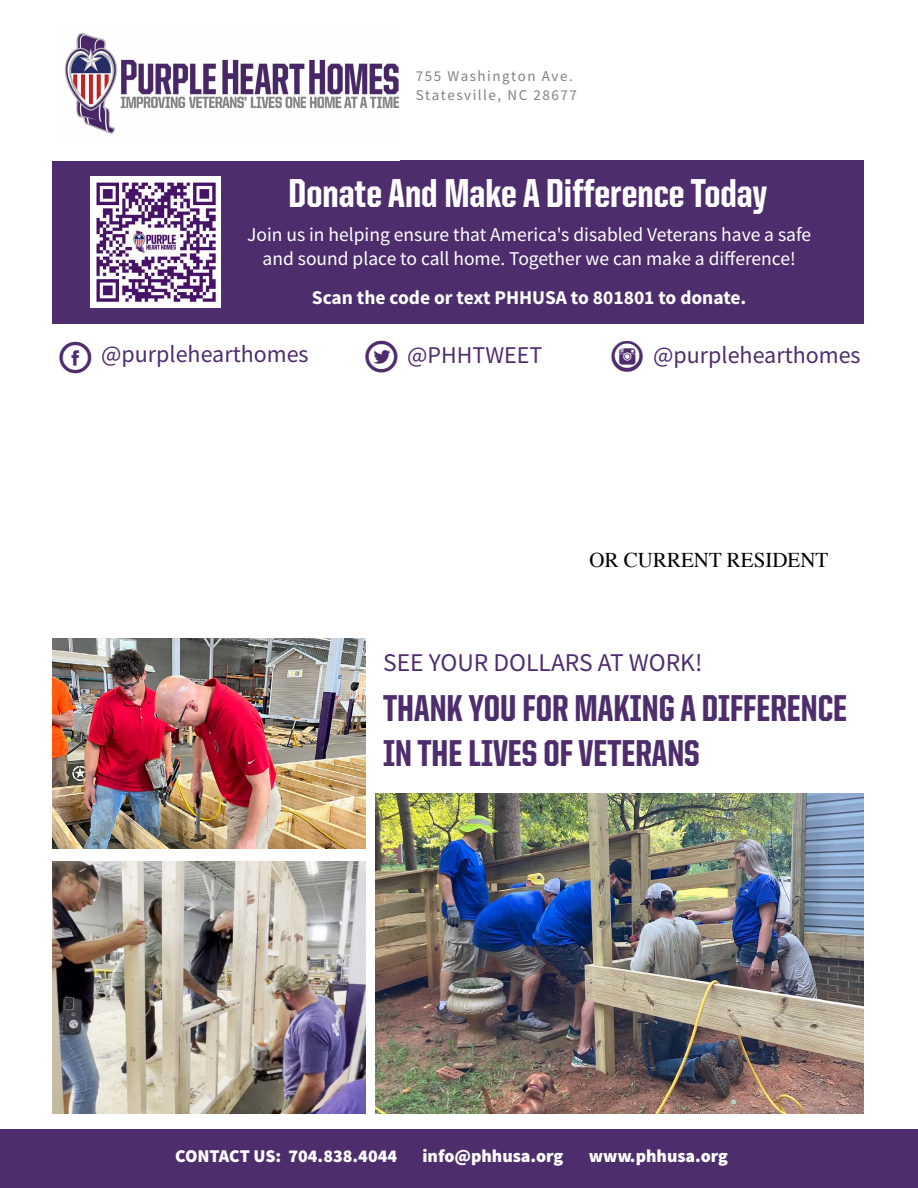
<style>
.page{position:relative;width:918px;height:1188px;background:#fff}
.page>*{position:absolute;margin:0;border:0;box-sizing:border-box;transform-origin:0 0}
.t1{font:800 40.5px "United Sans Cond";color:#fff}
.t2{font:800 37.5px/45px "United Sans Cond";color:#4e2d6d}
.t3{font:25.5px "Source Sans Pro";color:#4e2d6d}
.t4{font:24px "Source Sans Pro";color:#4e2d6d}
.t5{font:21px "Times";color:#000}
.t6{font:19.5px/23.4px "Source Sans Pro";color:#fff;text-align:center}
.t7{font:700 19.5px "Source Sans Pro";color:#fff}
.t8{font:900 18px "Source Sans Pro";color:#fff}
.t9{font:15px/19.5px "Source Sans Pro";letter-spacing:.1em;color:#808285}
.s1{font-family:"Social Circles";font-size:45px}
</style>
<div class="page">
<div style="left:52px;top:161px;width:812px;height:163px;background:#4e2d6d"></div>
<div style="left:0;top:1130px;width:918px;height:58px;background:#4e2d6d"></div>
<img style="left:64px;top:33px;width:336px;height:101px">
<img style="left:91px;top:177px;width:130px;height:131px">
<img style="left:52px;top:862px;width:313px;height:252px">
<img style="left:376px;top:794px;width:488px;height:320px">
<img style="left:52px;top:639px;width:313px;height:210px">
<p class="t9" style="left:416px;top:66px;width:163px">755 Washington Ave.<br>Statesville, NC 28677</p>
<h1 class="t1" style="left:289px;top:172px;width:480px">Donate And Make A Difference Today</h1>
<p class="t6" style="left:247px;top:223px;width:565px">Join us in helping ensure that America's disabled Veterans have a safe and sound place to call home. Together we can make a difference!</p>
<p class="t7" style="left:312px;top:285px;width:436px">Scan the code or text PHHUSA to 801801 to donate.</p>
<p class="t4" style="left:60px;top:339px;width:251px"><span class="s1">F</span> @purplehearthomes</p>
<p class="t4" style="left:365px;top:340px;width:179px"><span class="s1">T</span> @PHHTWEET</p>
<p class="t4" style="left:612px;top:339px;width:251px"><span class="s1">I</span> @purplehearthomes</p>
<p class="t5" style="left:590px;top:540px;width:240px">OR CURRENT RESIDENT</p>
<h3 class="t3" style="left:383px;top:647px;width:321px">SEE YOUR DOLLARS AT WORK!</h3>
<h2 class="t2" style="left:383px;top:686px;width:465px">THANK YOU FOR MAKING A DIFFERENCE<br>IN THE LIVES OF VETERANS</h2>
<p class="t8" style="left:175px;top:1144px;width:224px">CONTACT US: 704.838.4044</p>
<p class="t8" style="left:422px;top:1144px;width:143px">info@phhusa.org</p>
<p class="t8" style="left:589px;top:1144px;width:141px">www.phhusa.org</p>
</div>
